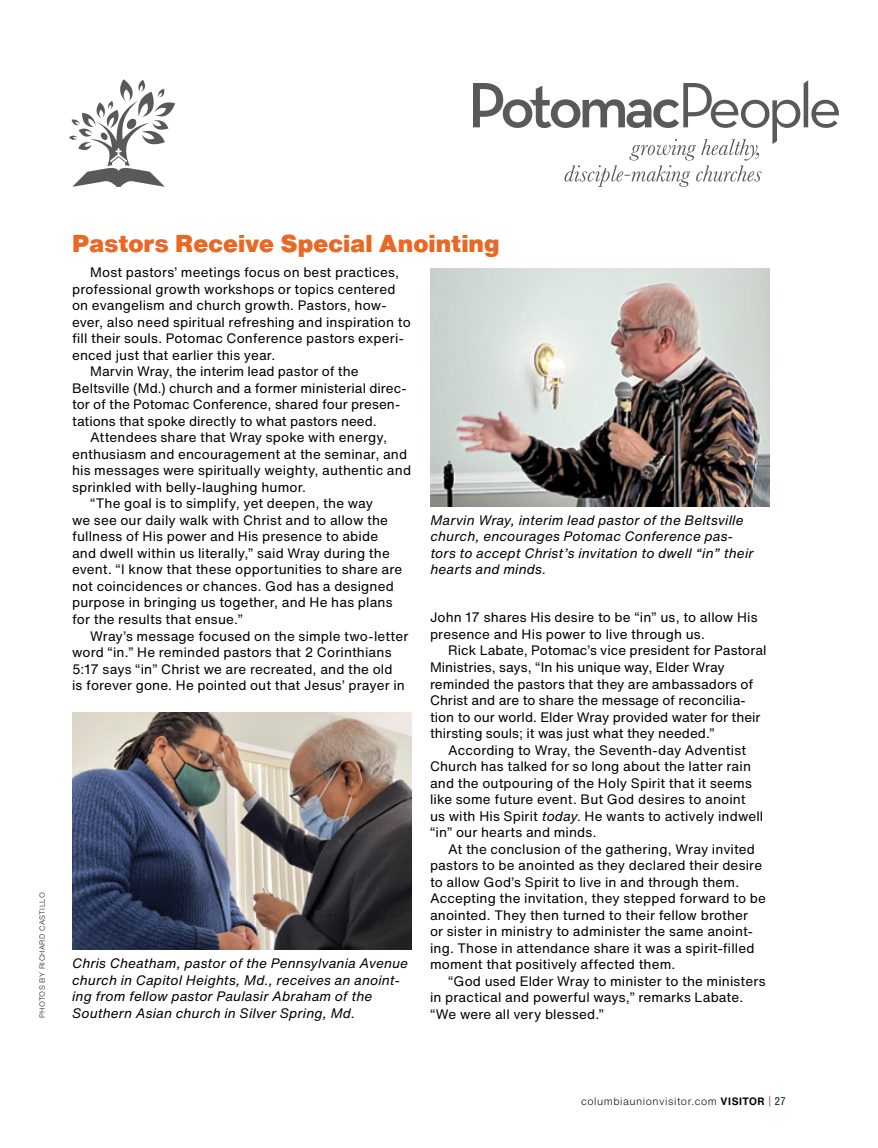
<style>
.page{position:relative;width:878px;height:1148px;background:#fff}
.page>*{position:absolute;margin:0;border:0;box-sizing:border-box;transform-origin:0 0}
.t1{font:900 24px "Helvetica Now Text";color:#e96824}
.t2{font:13.5px/16.5px "Helvetica Now Text";letter-spacing:.01em;color:#000}
.t3{font:italic 13.5px/16.5px "Helvetica Now Text";letter-spacing:.01em;color:#000}
.t4{font:300 10.5px "Helvetica Now Text";letter-spacing:.05em;color:#000}
.t5{font:300 7.35px "Helvetica Now Text";letter-spacing:.035em;color:#000}
.s1{font-style:italic}
.s2{font-weight:700}
.s3{font-family:"Helvetica LT Pro";font-weight:400;font-stretch:condensed;color:#bd1934}
.s4{font-family:"Helvetica LT Pro";font-weight:400;font-stretch:condensed}
</style>
<div class="page">
<img style="left:430px;top:268px;width:339px;height:238px">
<img style="left:72px;top:712px;width:339px;height:237px">
<svg style="left:473px;top:80px;width:366px;height:107px"></svg>
<svg style="left:69px;top:79px;width:106px;height:108px"></svg>
<p class="t5" style="left:37px;top:1017px;width:127px;rotate:-90deg">photos by richard castillo</p>
<h1 class="t1" style="left:72px;top:225px;width:429px">Pastors Receive Special Anointing</h1>
<p class="t2" style="left:90px;top:264px;width:311px">Most pastors’ meetings focus on best practices,</p>
<p class="t2" style="left:72px;top:280px;width:325px">professional growth workshops or topics centered</p>
<p class="t2" style="left:72px;top:297px;width:316px">on evangelism and church growth. Pastors, how-</p>
<p class="t2" style="left:72px;top:313px;width:340px">ever, also need spiritual refreshing and inspiration to</p>
<p class="t2" style="left:72px;top:330px;width:333px">fill their souls. Potomac Conference pastors experi-</p>
<p class="t2" style="left:72px;top:346px;width:204px">enced just that earlier this year.</p>
<p class="t2" style="left:90px;top:363px;width:270px">Marvin Wray, the interim lead pastor of the</p>
<p class="t2" style="left:72px;top:379px;width:336px">Beltsville (Md.) church and a former ministerial direc-</p>
<p class="t2" style="left:72px;top:396px;width:330px">tor of the Potomac Conference, shared four presen-</p>
<p class="t2" style="left:72px;top:412px;width:306px">tations that spoke directly to what pastors need.</p>
<p class="t2" style="left:90px;top:429px;width:298px">Attendees share that Wray spoke with energy,</p>
<p class="t2" style="left:72px;top:445px;width:336px">enthusiasm and encouragement at the seminar, and</p>
<p class="t2" style="left:72px;top:462px;width:340px">his messages were spiritually weighty, authentic and</p>
<p class="t2" style="left:72px;top:478px;width:235px">sprinkled with belly-laughing humor.</p>
<p class="t2" style="left:90px;top:495px;width:284px">“The goal is to simplify, yet deepen, the way</p>
<p class="t2" style="left:72px;top:511px;width:317px">we see our daily walk with Christ and to allow the</p>
<p class="t2" style="left:72px;top:528px;width:308px">fullness of His power and His presence to abide</p>
<p class="t2" style="left:72px;top:544px;width:319px">and dwell within us literally,” said Wray during the</p>
<p class="t2" style="left:72px;top:561px;width:332px">event. “I know that these opportunities to share are</p>
<p class="t2" style="left:72px;top:577px;width:323px">not coincidences or chances. God has a designed</p>
<p class="t2" style="left:72px;top:594px;width:322px">purpose in bringing us together, and He has plans</p>
<p class="t2" style="left:72px;top:610px;width:172px">for the results that ensue.”</p>
<p class="t2" style="left:90px;top:627px;width:320px">Wray’s message focused on the simple two-letter</p>
<p class="t2" style="left:72px;top:643px;width:321px">word “in.” He reminded pastors that 2 Corinthians</p>
<p class="t2" style="left:72px;top:660px;width:322px">5:17 says “in” Christ we are recreated, and the old</p>
<p class="t2" style="left:72px;top:676px;width:334px">is forever gone. He pointed out that Jesus’ prayer in</p>
<p class="t3" style="left:72px;top:954px;width:337px">Chris Cheatham, pastor of the Pennsylvania Avenue church in Capitol Heights, Md., receives an anoint&shy;ing from fellow pastor Paulasir Abraham of the Southern Asian church in Silver Spring, Md.</p>
<p class="t3" style="left:430px;top:511px;width:325px">Marvin Wray, interim lead pastor of the Beltsville church, encourages Potomac Conference pas&shy;tors to accept Christ’s invitation to dwell “in” their hearts and minds.</p>
<p class="t2" style="left:430px;top:609px;width:329px">John 17 shares His desire to be “in” us, to allow His presence and His power to live through us.</p>
<p class="t2" style="left:430px;top:642px;width:338px;text-indent:18px">Rick Labate, Potomac’s vice president for Pastoral Ministries, says, “In his unique way, Elder Wray reminded the pastors that they are ambassadors of Christ and are to share the message of reconcilia&shy;tion to our world. Elder Wray provided water for their thirsting souls; it was just what they needed.”</p>
<p class="t2" style="left:430px;top:741px;width:335px;text-indent:18px">According to Wray, the Seventh-day Adventist Church has talked for so long about the latter rain and the outpouring of the Holy Spirit that it seems like some future event. But God desires to anoint us with His Spirit <span class="s1">today</span>. He wants to actively indwell “in” our hearts and minds.</p>
<p class="t2" style="left:430px;top:840px;width:337px;text-indent:18px">At the conclusion of the gathering, Wray invited pastors to be anointed as they declared their desire to allow God’s Spirit to live in and through them.<br>Accepting the invitation, they stepped forward to be anointed. They then turned to their fellow brother<br>or sister in ministry to administer the same anoint&shy;ing. Those in attendance share it was a spirit-filled moment that positively affected them.</p>
<p class="t2" style="left:430px;top:972px;width:337px;text-indent:18px">“God used Elder Wray to minister to the ministers in practical and powerful ways,” remarks Labate. “We were all very blessed.”</p>
<p class="t4" style="left:581px;top:1093px;width:206px">columbiaunionvisitor.com <span class="s2">VISITOR</span> <span class="s3">|</span> <span class="s4">27</span></p>
</div>
